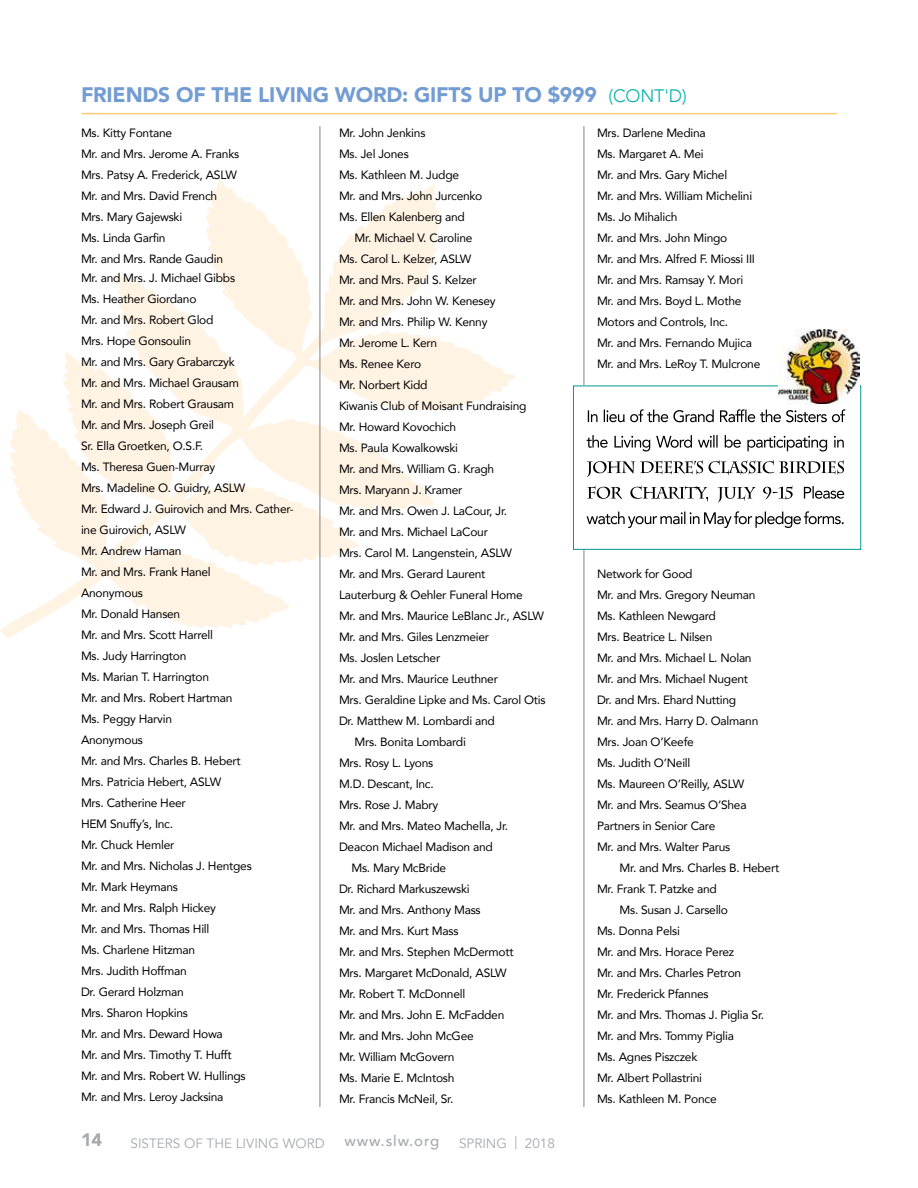
<style>
.page{position:relative;width:918px;height:1188px;background:#fff}
.page>*{position:absolute;margin:0;border:0;box-sizing:border-box;transform-origin:0 0}
.t1{font:900 21px "Avenir";letter-spacing:-.01em;color:#739dd2}
.t2{font:900 18px "Avenir";color:#a7a9ac}
.t3{font:500 15px "Avenir";letter-spacing:.06em;color:#a7a9ac}
.t4{font:13.5px "Avenir";color:#a7a9ac}
.t5{font:12px/21px "Avenir";letter-spacing:-.02em;color:#000}
.s1{font-weight:300;font-size:18px;color:#00afa9}
.s2{font-size:16.8px}
</style>
<div class="page">
<svg style="left:0;top:180px;width:515px;height:458px"></svg>
<hr style="left:320px;top:126px;width:1px;height:981px;background:#808285">
<hr style="left:584px;top:126px;width:1px;height:981px;background:#808285">
<hr style="left:81px;top:113px;width:756px;height:1px;background:#faa81a">
<div style="left:573px;top:386px;width:288px;height:164px;background:#fff;border:1px solid #009990"></div>
<img style="left:778px;top:329px;width:82px;height:74px">
<svg style="left:587px;top:511px;width:257px;height:17px"></svg>
<svg style="left:587px;top:486px;width:257px;height:17px"></svg>
<svg style="left:587px;top:460px;width:257px;height:17px"></svg>
<svg style="left:587px;top:435px;width:257px;height:17px"></svg>
<svg style="left:588px;top:409px;width:257px;height:13px"></svg>
<h1 class="t1" style="left:81px;top:77px;width:607px">FRIENDS OF THE LIVING WORD: GIFTS UP TO $999 <span class="s1">(CONT'D)</span></h1>
<p class="t5" style="left:81px;top:122px;width:160px">Ms. Kitty Fontane<br>Mr. and Mrs. Jerome A. Franks<br>Mrs. Patsy A. Frederick, ASLW<br>Mr. and Mrs. David French<br>Mrs. Mary Gajewski<br>Ms. Linda Garfin<br>Mr. and Mrs. Rande Gaudin</p>
<p class="t5" style="left:81px;top:267px;width:214px">Mr. and Mrs. J. Michael Gibbs<br>Ms. Heather Giordano<br>Mr. and Mrs. Robert Glod<br>Mrs. Hope Gonsoulin<br>Mr. and Mrs. Gary Grabarczyk<br>Mr. and Mrs. Michael Grausam<br>Mr. and Mrs. Robert Grausam<br>Mr. and Mrs. Joseph Greil<br>Sr. Ella Groetken, O.S.F.<br>Ms. Theresa Guen-Murray<br>Mrs. Madeline O. Guidry, ASLW<br>Mr. Edward J. Guirovich and Mrs. Cather&shy;ine Guirovich, ASLW<br>Mr. Andrew Haman<br>Mr. and Mrs. Frank Hanel<br>Anonymous<br>Mr. Donald Hansen<br>Mr. and Mrs. Scott Harrell<br>Ms. Judy Harrington<br>Ms. Marian T. Harrington<br>Mr. and Mrs. Robert Hartman<br>Ms. Peggy Harvin<br>Anonymous<br>Mr. and Mrs. Charles B. Hebert<br>Mrs. Patricia Hebert, ASLW<br>Mrs. Catherine Heer<br>HEM Snuffy’s, Inc.<br>Mr. Chuck Hemler<br>Mr. and Mrs. Nicholas J. Hentges<br>Mr. Mark Heymans<br>Mr. and Mrs. Ralph Hickey<br>Mr. and Mrs. Thomas Hill<br>Ms. Charlene Hitzman<br>Mrs. Judith Hoffman<br>Dr. Gerard Holzman<br>Mrs. Sharon Hopkins<br>Mr. and Mrs. Deward Howa<br>Mr. and Mrs. Timothy T. Hufft<br>Mr. and Mrs. Robert W. Hullings<br>Mr. and Mrs. Leroy Jacksina</p>
<p class="t5" style="left:339px;top:122px;width:145px">Mr. John Jenkins<br>Ms. Jel Jones<br>Ms. Kathleen M. Judge<br>Mr. and Mrs. John Jurcenko<br>Ms. Ellen Kalenberg and</p>
<p class="t5" style="left:354px;top:227px;width:120px">Mr. Michael V. Caroline</p>
<p class="t5" style="left:339px;top:248px;width:134px">Ms. Carol L. Kelzer, ASLW</p>
<p class="t5" style="left:339px;top:269px;width:139px">Mr. and Mrs. Paul S. Kelzer</p>
<p class="t5" style="left:339px;top:290px;width:158px">Mr. and Mrs. John W. Kenesey</p>
<p class="t5" style="left:339px;top:311px;width:150px">Mr. and Mrs. Philip W. Kenny</p>
<p class="t5" style="left:339px;top:332px;width:100px">Mr. Jerome L. Kern</p>
<p class="t5" style="left:339px;top:353px;width:84px">Ms. Renee Kero</p>
<p class="t5" style="left:339px;top:374px;width:90px">Mr. Norbert Kidd</p>
<p class="t5" style="left:339px;top:395px;width:189px">Kiwanis Club of Moisant Fundraising</p>
<p class="t5" style="left:339px;top:416px;width:119px">Mr. Howard Kovochich</p>
<p class="t5" style="left:339px;top:437px;width:121px">Ms. Paula Kowalkowski</p>
<p class="t5" style="left:339px;top:458px;width:157px">Mr. and Mrs. William G. Kragh</p>
<p class="t5" style="left:339px;top:479px;width:125px">Mrs. Maryann J. Kramer</p>
<p class="t5" style="left:339px;top:500px;width:170px">Mr. and Mrs. Owen J. LaCour, Jr.</p>
<p class="t5" style="left:339px;top:521px;width:150px">Mr. and Mrs. Michael LaCour</p>
<p class="t5" style="left:339px;top:542px;width:175px">Mrs. Carol M. Langenstein, ASLW</p>
<p class="t5" style="left:339px;top:563px;width:148px">Mr. and Mrs. Gerard Laurent</p>
<p class="t5" style="left:339px;top:584px;width:185px">Lauterburg &amp; Oehler Funeral Home</p>
<p class="t5" style="left:339px;top:605px;width:206px">Mr. and Mrs. Maurice LeBlanc Jr., ASLW</p>
<p class="t5" style="left:339px;top:626px;width:152px">Mr. and Mrs. Giles Lenzmeier</p>
<p class="t5" style="left:339px;top:647px;width:103px">Ms. Joslen Letscher</p>
<p class="t5" style="left:339px;top:668px;width:160px">Mr. and Mrs. Maurice Leuthner</p>
<p class="t5" style="left:339px;top:689px;width:208px">Mrs. Geraldine Lipke and Ms. Carol Otis</p>
<p class="t5" style="left:339px;top:710px;width:157px">Dr. Matthew M. Lombardi and</p>
<p class="t5" style="left:354px;top:731px;width:113px">Mrs. Bonita Lombardi</p>
<p class="t5" style="left:339px;top:752px;width:96px">Mrs. Rosy L. Lyons</p>
<p class="t5" style="left:339px;top:773px;width:96px">M.D. Descant, Inc.</p>
<p class="t5" style="left:339px;top:794px;width:101px">Mrs. Rose J. Mabry</p>
<p class="t5" style="left:339px;top:815px;width:171px">Mr. and Mrs. Mateo Machella, Jr.</p>
<p class="t5" style="left:339px;top:836px;width:155px">Deacon Michael Madison and</p>
<p class="t5" style="left:351px;top:857px;width:96px">Ms. Mary McBride</p>
<p class="t5" style="left:339px;top:878px;width:132px">Dr. Richard Markuszewski</p>
<p class="t5" style="left:339px;top:899px;width:143px">Mr. and Mrs. Anthony Mass</p>
<p class="t5" style="left:339px;top:920px;width:121px">Mr. and Mrs. Kurt Mass</p>
<p class="t5" style="left:339px;top:941px;width:176px">Mr. and Mrs. Stephen McDermott</p>
<p class="t5" style="left:339px;top:962px;width:169px">Mrs. Margaret McDonald, ASLW</p>
<p class="t5" style="left:339px;top:983px;width:128px">Mr. Robert T. McDonnell</p>
<p class="t5" style="left:339px;top:1004px;width:167px">Mr. and Mrs. John E. McFadden</p>
<p class="t5" style="left:339px;top:1025px;width:136px">Mr. and Mrs. John McGee</p>
<p class="t5" style="left:339px;top:1046px;width:117px">Mr. William McGovern</p>
<p class="t5" style="left:339px;top:1067px;width:117px">Ms. Marie E. McIntosh</p>
<p class="t5" style="left:339px;top:1088px;width:116px">Mr. Francis McNeil, Sr.</p>
<h2 class="t2" style="left:81px;top:1124px;width:23px">14</h2>
<p class="t4" style="left:130px;top:1135px;width:196px">SISTERS OF THE LIVING WORD</p>
<p class="t3" style="left:345px;top:1128px;width:96px">www.slw.org</p>
<p class="t4" style="left:459px;top:1135px;width:97px">SPRING <span class="s2">|</span> 2018</p>
<p class="t5" style="left:597px;top:122px;width:165px">Mrs. Darlene Medina<br>Ms. Margaret A. Mei<br>Mr. and Mrs. Gary Michel<br>Mr. and Mrs. William Michelini<br>Ms. Jo Mihalich<br>Mr. and Mrs. John Mingo<br>Mr. and Mrs. Alfred F. Miossi III<br>Mr. and Mrs. Ramsay Y. Mori<br>Mr. and Mrs. Boyd L. Mothe<br>Motors and Controls, Inc.<br>Mr. and Mrs. Fernando Mujica<br>Mr. and Mrs. LeRoy T. Mulcrone</p>
<p class="t5" style="left:597px;top:563px;width:163px">Network for Good<br>Mr. and Mrs. Gregory Neuman<br>Ms. Kathleen Newgard<br>Mrs. Beatrice L. Nilsen<br>Mr. and Mrs. Michael L. Nolan<br>Mr. and Mrs. Michael Nugent<br>Dr. and Mrs. Ehard Nutting<br>Mr. and Mrs. Harry D. Oalmann<br>Mrs. Joan O’Keefe<br>Ms. Judith O’Neill<br>Ms. Maureen O’Reilly, ASLW<br>Mr. and Mrs. Seamus O’Shea<br>Partners in Senior Care<br>Mr. and Mrs. Walter Parus</p>
<p class="t5" style="left:620px;top:857px;width:161px">Mr. and Mrs. Charles B. Hebert</p>
<p class="t5" style="left:597px;top:878px;width:121px">Mr. Frank T. Patzke and</p>
<p class="t5" style="left:620px;top:899px;width:110px">Ms. Susan J. Carsello</p>
<p class="t5" style="left:597px;top:920px;width:84px">Ms. Donna Pelsi</p>
<p class="t5" style="left:597px;top:941px;width:139px">Mr. and Mrs. Horace Perez</p>
<p class="t5" style="left:597px;top:962px;width:146px">Mr. and Mrs. Charles Petron</p>
<p class="t5" style="left:597px;top:983px;width:113px">Mr. Frederick Pfannes</p>
<p class="t5" style="left:597px;top:1004px;width:169px">Mr. and Mrs. Thomas J. Piglia Sr.</p>
<p class="t5" style="left:597px;top:1025px;width:138px">Mr. and Mrs. Tommy Piglia</p>
<p class="t5" style="left:597px;top:1046px;width:102px">Ms. Agnes Piszczek</p>
<p class="t5" style="left:597px;top:1067px;width:106px">Mr. Albert Pollastrini</p>
<p class="t5" style="left:597px;top:1088px;width:121px">Ms. Kathleen M. Ponce</p>
</div>
